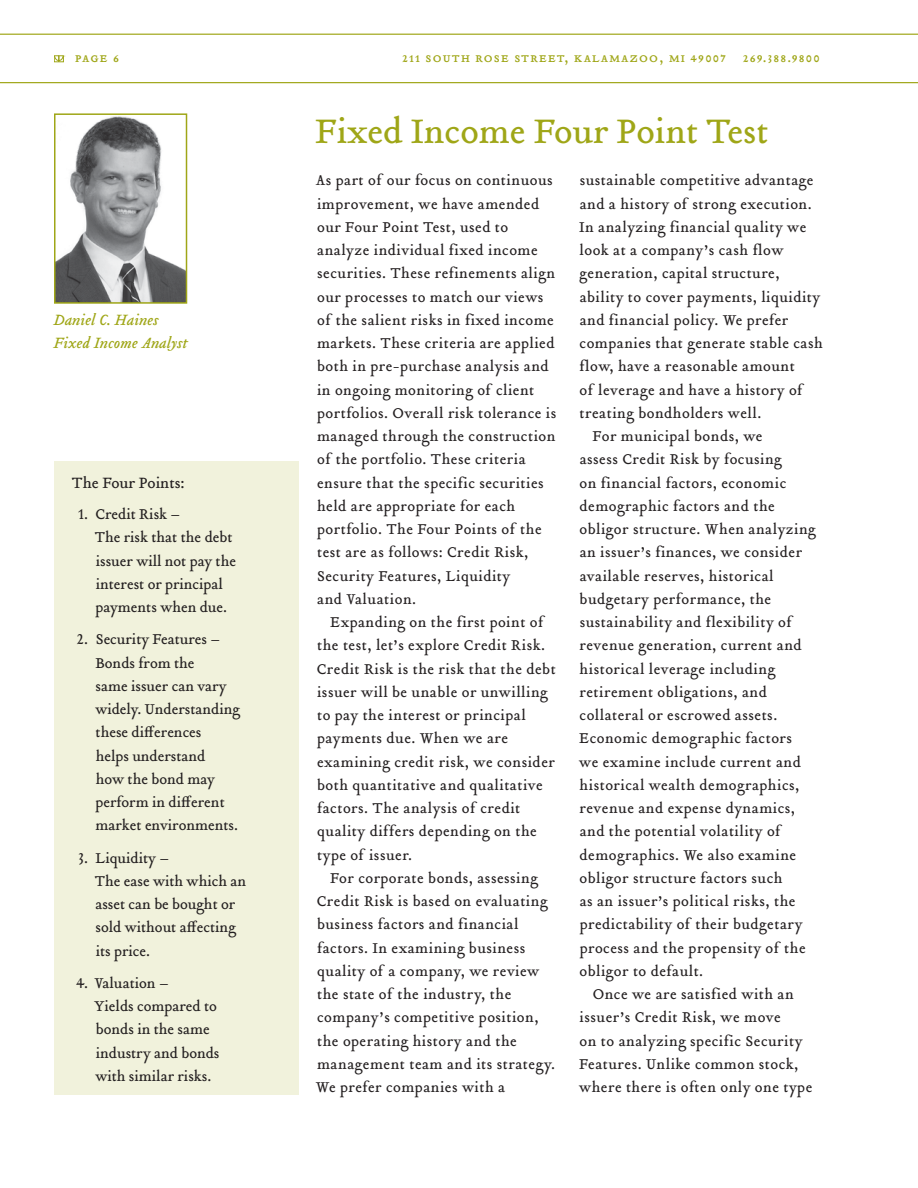
<style>
.page{position:relative;width:918px;height:1188px;background:#fff}
.page>*{position:absolute;margin:0;border:0;box-sizing:border-box;transform-origin:0 0}
.Article_Title{font:37.5px "Tribute Roman";letter-spacing:-.005em;color:#9fa617}
.t1{font:italic 16.5px/23.2px "Tribute";letter-spacing:-.005em;color:#9fa617}
.Subhead_No_Space_Bef{font:16.5px "Tribute Roman";letter-spacing:-.005em;color:#231f20}
.Article_Body_Copy{font:15.75px/23.2px "Tribute Roman";letter-spacing:.03em;color:#231f20}
.Article_Body_1st_Par{font:15.75px/23.2px "Tribute Roman";letter-spacing:.03em;color:#231f20}
.Article_Body_Copy-2{font:15.75px/23.2px "Tribute Roman";letter-spacing:-.005em;color:#231f20}
.t2{font:15px "Tribute Roman Small Caps";letter-spacing:.075em;color:#9fa617}
</style>
<div class="page">
<svg style="left:54px;top:55px;width:11px;height:7px"></svg>
<hr style="left:0;top:34px;width:918px;height:1px;background:#9fa617">
<hr style="left:0;top:82px;width:918px;height:1px;background:#9fa617">
<div style="left:54px;top:461px;width:244px;height:633px;background:#f1f2dc"></div>
<img style="left:57px;top:116px;width:127px;height:185px">
<div style="left:54px;top:113px;width:133px;height:191px;border:2px solid #9fa617"></div>
<p class="t2" style="left:75px;top:47px;width:46px">page 6</p>
<p class="t2" style="left:402px;top:47px;width:419px">211 south rose street, kalamazoo, mi 49007 269.388.9800</p>
<p class="t1" style="left:53px;top:308px;width:136px">Daniel C. Haines<br>Fixed Income Analyst</p>
<p class="Subhead_No_Space_Bef" style="left:72px;top:472px;width:114px">The Four Points:</p>
<p class="Article_Body_Copy-2" style="left:95px;top:503px;width:143px;text-indent:-17px">1. Credit Risk –<br>The risk that the debt issuer will not pay the interest or principal payments when due.</p>
<p class="Article_Body_Copy-2" style="left:95px;top:628px;width:146px;text-indent:-18px">2. Security Features –<br>Bonds from the<br>same issuer can vary widely. Understanding these differences<br>helps understand<br>how the bond may perform in different market environments.</p>
<p class="Article_Body_Copy-2" style="left:95px;top:846px;width:153px;text-indent:-16px">3. Liquidity –<br>The ease with which an asset can be bought or sold without affecting its price.</p>
<p class="Article_Body_Copy-2" style="left:94px;top:971px;width:127px;text-indent:-18px">4. Valuation –<br>Yields compared to bonds in the same industry and bonds with similar risks.</p>
<p class="Article_Title" style="left:315px;top:106px;width:455px">Fixed Income Four Point Test</p>
<p class="Article_Body_1st_Par" style="left:316px;top:169px;width:242px">As part of our focus on continuous improvement, we have amended our Four Point Test, used to analyze individual fixed income securities. These refinements align our processes to match our views of the salient risks in fixed income markets. These criteria are applied both in pre-purchase analysis and in ongoing monitoring of client portfolios. Overall risk tolerance is managed through the construction of the portfolio. These criteria ensure that the specific securities held are appropriate for each portfolio. The Four Points of the test are as follows: Credit Risk,<br>Security Features, Liquidity<br>and Valuation.</p>
<p class="Article_Body_Copy" style="left:317px;top:610px;width:241px;text-indent:13px">Expanding on the first point of the test, let’s explore Credit Risk.<br>Credit Risk is the risk that the debt issuer will be unable or unwilling to pay the interest or principal payments due. When we are examining credit risk, we consider both quantitative and qualitative factors. The analysis of credit quality differs depending on the type of issuer.</p>
<p class="Article_Body_Copy" style="left:316px;top:866px;width:241px;text-indent:14px">For corporate bonds, assessing<br>Credit Risk is based on evaluating business factors and financial factors. In examining business quality of a company, we review the state of the industry, the company’s competitive position, the operating history and the management team and its strategy.<br>We prefer companies with a</p>
<p class="Article_Body_Copy" style="left:579px;top:169px;width:245px">sustainable competitive advantage and a history of strong execution.<br>In analyzing financial quality we look at a company’s cash flow generation, capital structure, ability to cover payments, liquidity and financial policy. We prefer companies that generate stable cash flow, have a reasonable amount<br>of leverage and have a history of treating bondholders well.</p>
<p class="Article_Body_Copy" style="left:579px;top:424px;width:238px;text-indent:14px">For municipal bonds, we<br>assess Credit Risk by focusing<br>on financial factors, economic demographic factors and the obligor structure. When analyzing an issuer’s finances, we consider available reserves, historical budgetary performance, the sustainability and flexibility of revenue generation, current and historical leverage including retirement obligations, and collateral or escrowed assets.<br>Economic demographic factors<br>we examine include current and historical wealth demographics, revenue and expense dynamics, and the potential volatility of demographics. We also examine obligor structure factors such<br>as an issuer’s political risks, the predictability of their budgetary process and the propensity of the obligor to default.</p>
<p class="Article_Body_Copy" style="left:579px;top:982px;width:235px;text-indent:14px">Once we are satisfied with an issuer’s Credit Risk, we move<br>on to analyzing specific Security<br>Features. Unlike common stock, where there is often only one type</p>
</div>
